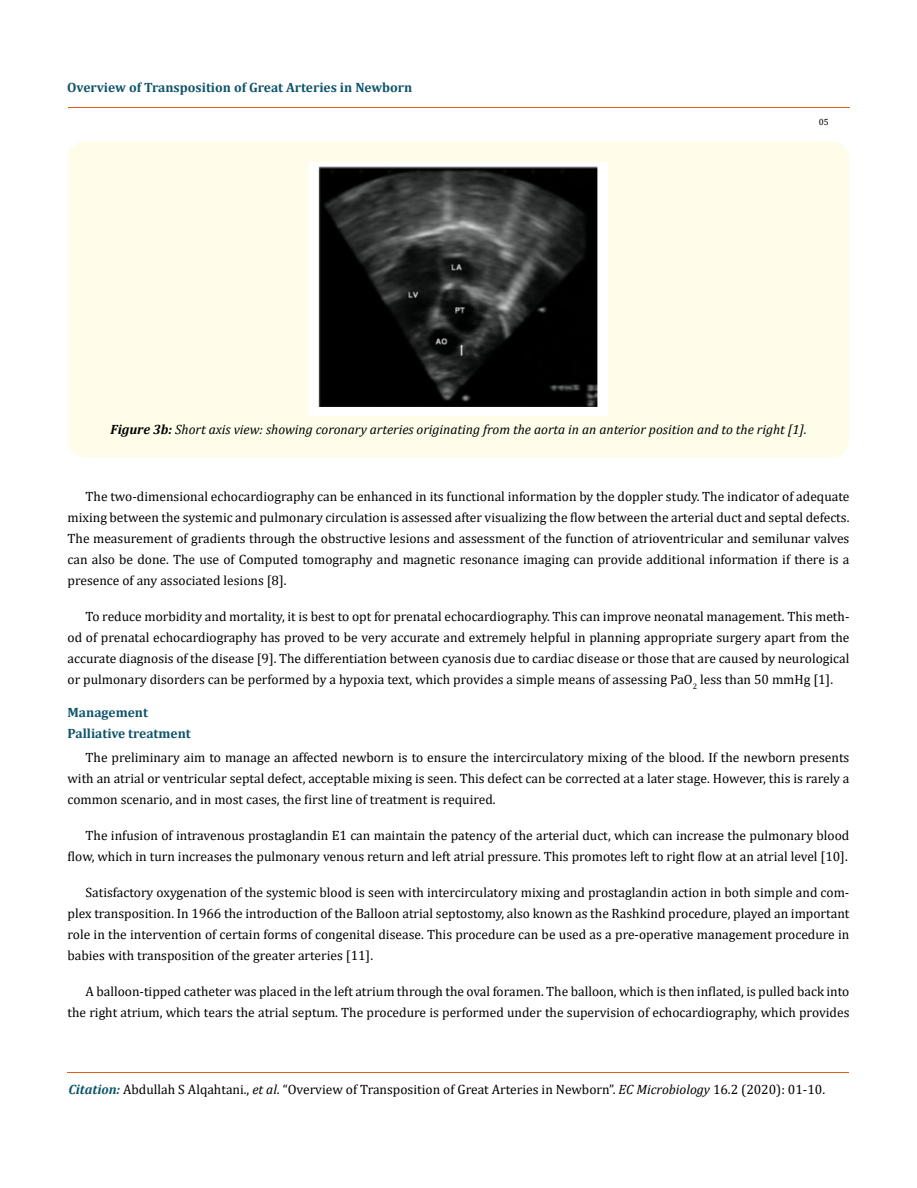
<style>
.page{position:relative;width:917px;height:1188px;background:#fff}
.page>*{position:absolute;margin:0;border:0;box-sizing:border-box;transform-origin:0 0}
.t1{font:13.5px/21px "Cambria";color:#000;text-align:justify}
.t2{font:italic 13.5px "Cambria";color:#000}
.t3{font:700 13.5px/21px "Cambria";color:#0e546a}
.t4{font:9px "Cambria";color:#000}
.s1{font-weight:700}
.s2{font-weight:700;font-style:italic;color:#0e546a}
.s3{font-style:italic}
</style>
<div class="page">
<hr style="left:68px;top:108px;width:781px;height:1px;background:#e05d1a">
<hr style="left:67px;top:1073px;width:782px;height:1px;background:#e05d1a">
<div style="left:68px;top:141px;width:781px;height:317px;background:#fffde9;border-radius:18px"></div>
<img style="left:309px;top:162px;width:298px;height:253px">
<p class="t3" style="left:67px;top:76px;width:346px">Overview of Transposition of Great Arteries in Newborn</p>
<p class="t4" style="left:819px;top:117px;width:11px">05</p>
<p class="t2" style="left:110px;top:420px;width:697px"><span class="s1">Figure 3b:</span> Short axis view: showing coronary arteries originating from the aorta in an anterior position and to the right [1].</p>
<p class="t1" style="left:68px;top:486px;width:783px;text-indent:18px">The two-dimensional echocardiography can be enhanced in its functional information by the doppler study. The indicator of adequate mixing between the systemic and pulmonary circulation is assessed after visualizing the flow between the arterial duct and septal defects.<br>The measurement of gradients through the obstructive lesions and assessment of the function of atrioventricular and semilunar valves can also be done. The use of Computed tomography and magnetic resonance imaging can provide additional information if there is a presence of any associated lesions [8].</p>
<p class="t1" style="left:68px;top:606px;width:783px;text-indent:18px">To reduce morbidity and mortality, it is best to opt for prenatal echocardiography. This can improve neonatal management. This meth&shy;od of prenatal echocardiography has proved to be very accurate and extremely helpful in planning appropriate surgery apart from the accurate diagnosis of the disease [9]. The differentiation between cyanosis due to cardiac disease or those that are caused by neurological or pulmonary disorders can be performed by a hypoxia text, which provides a simple means of assessing PaO<sub>2</sub> less than 50 mmHg [1].</p>
<p class="t3" style="left:67px;top:702px;width:125px">Management<br>Palliative treatment</p>
<p class="t1" style="left:67px;top:747px;width:783px;text-indent:18px">The preliminary aim to manage an affected newborn is to ensure the intercirculatory mixing of the blood. If the newborn presents with an atrial or ventricular septal defect, acceptable mixing is seen. This defect can be corrected at a later stage. However, this is rarely a common scenario, and in most cases, the first line of treatment is required.</p>
<p class="t1" style="left:67px;top:825px;width:783px;text-align:right">The infusion of intravenous prostaglandin E1 can maintain the patency of the arterial duct, which can increase the pulmonary blood flow, which in turn increases the pulmonary venous return and left atrial pressure. This promotes left to right flow at an atrial level [10].</p>
<p class="t1" style="left:67px;top:882px;width:783px;text-indent:18px">Satisfactory oxygenation of the systemic blood is seen with intercirculatory mixing and prostaglandin action in both simple and com&shy;plex transposition. In 1966 the introduction of the Balloon atrial septostomy, also known as the Rashkind procedure, played an important role in the intervention of certain forms of congenital disease. This procedure can be used as a pre-operative management procedure in babies with transposition of the greater arteries [11].</p>
<p class="t1" style="left:67px;top:981px;width:783px;text-align:right">A balloon-tipped catheter was placed in the left atrium through the oval foramen. The balloon, which is then inflated, is pulled back into the right atrium, which tears the atrial septum. The procedure is performed under the supervision of echocardiography, which provides</p>
<p class="t1" style="left:68px;top:1079px;width:758px"><span class="s2">Citation:</span> Abdullah S Alqahtani., <span class="s3">et al</span>. “Overview of Transposition of Great Arteries in Newborn”. <span class="s3">EC Microbiology</span> 16.2 (2020): 01-10.</p>
</div>
